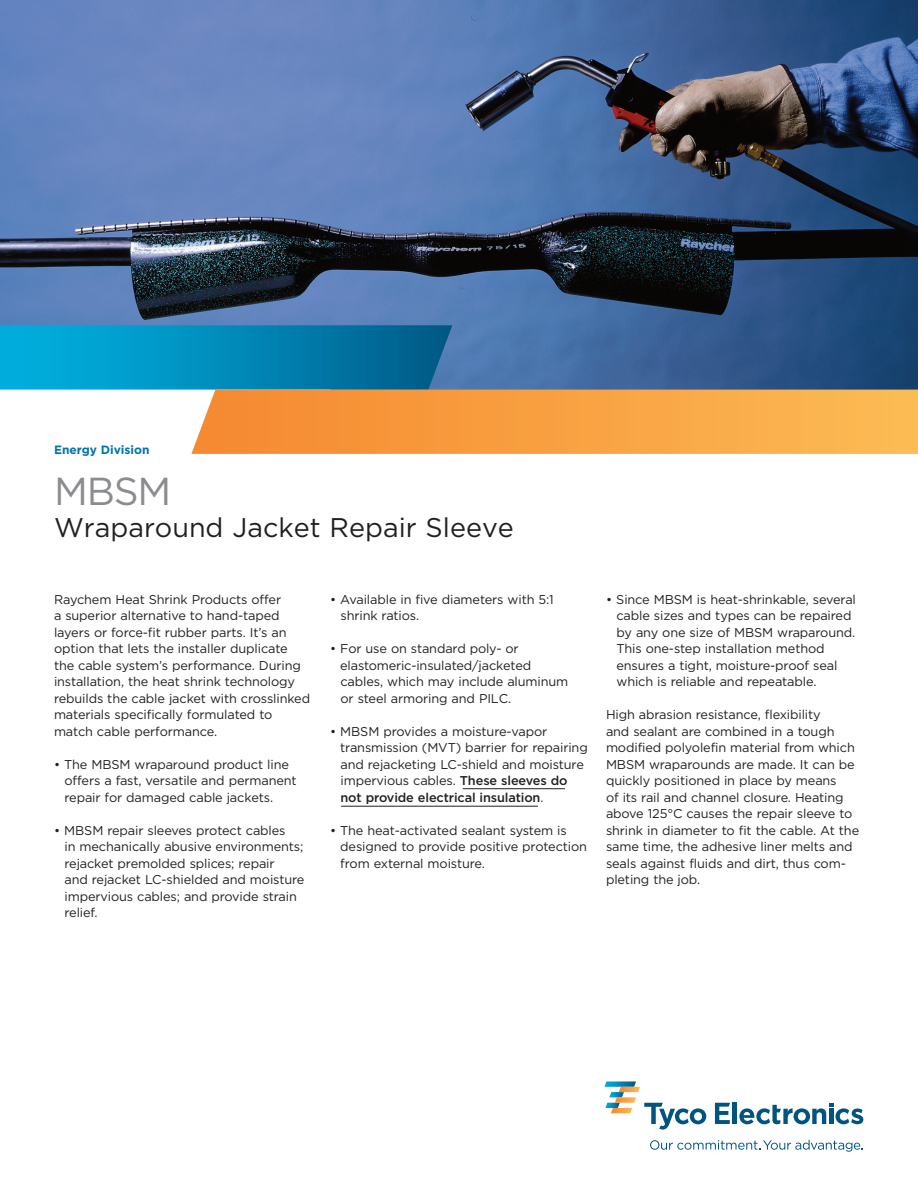
<style>
.page{position:relative;width:918px;height:1188px;background:#fff}
.page>*{position:absolute;margin:0;border:0;box-sizing:border-box;transform-origin:0 0}
._01_Headline{font:39px "Gotham";color:#8a8c8f}
._01_SubTitle{font:27px "Gotham";color:#231f20}
._02_Body_Copy_-_ligh{font:12.75px/16.5px "Gotham";letter-spacing:-.01em;color:#231f20}
._02_Body_Copy{font:12.75px/16.5px "Gotham";letter-spacing:-.01em;color:#231f20}
.t1{font:700 12px "Gotham";color:#0073ae}
.s1{font-weight:500}
</style>
<div class="page">
<img style="left:0;top:0;width:918px;height:390px">
<svg style="left:0;top:325px;width:452px;height:65px;background:#048ab8"></svg>
<svg style="left:191px;top:390px;width:727px;height:64px;background:#f8a345"></svg>
<svg style="left:715px;top:1103px;width:15px;height:21px"></svg>
<hr style="left:733px;top:1103px;width:4px;height:21px;background:#005480">
<svg style="left:739px;top:1103px;width:124px;height:21px"></svg>
<svg style="left:650px;top:1140px;width:213px;height:12px"></svg>
<svg style="left:604px;top:1081px;width:102px;height:49px"></svg>
<hr style="left:463px;top:788px;width:102px;height:1px;background:#231f20">
<hr style="left:341px;top:806px;width:197px;height:1px;background:#231f20">
<p class="t1" style="left:54px;top:443px;width:97px">Energy Division</p>
<p class="_01_Headline" style="left:54px;top:470px;width:119px">MBSM</p>
<p class="_01_SubTitle" style="left:54px;top:512px;width:461px">Wraparound Jacket Repair Sleeve</p>
<p class="_02_Body_Copy_-_ligh" style="left:54px;top:591px;width:229px">Raychem Heat Shrink Products offer</p>
<p class="_02_Body_Copy_-_ligh" style="left:54px;top:607px;width:227px">a superior alternative to hand-taped</p>
<p class="_02_Body_Copy_-_ligh" style="left:54px;top:624px;width:235px">layers or force-fit rubber parts. It’s an option that lets the installer duplicate</p>
<p class="_02_Body_Copy_-_ligh" style="left:54px;top:657px;width:258px">the cable system’s performance. During installation, the heat shrink technology rebuilds the cable jacket with crosslinked materials specifically formulated to</p>
<p class="_02_Body_Copy_-_ligh" style="left:54px;top:723px;width:165px">match cable performance.</p>
<p class="_02_Body_Copy" style="left:54px;top:756px;width:236px">• The MBSM wraparound product line</p>
<p class="_02_Body_Copy" style="left:65px;top:772px;width:234px">offers a fast, versatile and permanent repair for damaged cable jackets.</p>
<p class="_02_Body_Copy" style="left:54px;top:822px;width:233px">• MBSM repair sleeves protect cables</p>
<p class="_02_Body_Copy_-_ligh" style="left:65px;top:838px;width:240px">in mechanically abusive environments; rejacket premolded splices; repair</p>
<p class="_02_Body_Copy_-_ligh" style="left:65px;top:871px;width:241px">and rejacket LC-shielded and moisture</p>
<p class="_02_Body_Copy_-_ligh" style="left:65px;top:888px;width:234px">impervious cables; and provide strain</p>
<p class="_02_Body_Copy" style="left:65px;top:904px;width:35px">relief.</p>
<p class="_02_Body_Copy" style="left:330px;top:591px;width:225px">• Available in five diameters with 5:1</p>
<p class="_02_Body_Copy" style="left:341px;top:607px;width:80px">shrink ratios.</p>
<p class="_02_Body_Copy" style="left:340px;top:640px;width:192px;text-indent:-10px">• For use on standard poly- or elastomeric-insulated/jacketed</p>
<p class="_02_Body_Copy" style="left:341px;top:673px;width:229px">cables, which may include aluminum</p>
<p class="_02_Body_Copy" style="left:341px;top:690px;width:172px">or steel armoring and PILC.</p>
<p class="_02_Body_Copy" style="left:340px;top:723px;width:249px;text-indent:-10px">• MBSM provides a moisture-vapor transmission (MVT) barrier for repairing</p>
<p class="_02_Body_Copy" style="left:341px;top:756px;width:245px">and rejacketing LC-shield and moisture impervious cables. <span class="s1">These sleeves do not provide electrical insulation</span>.</p>
<p class="_02_Body_Copy" style="left:340px;top:822px;width:248px;text-indent:-10px">• The heat-activated sealant system is designed to provide positive protection from external moisture.</p>
<p class="_02_Body_Copy" style="left:606px;top:591px;width:251px;text-align:center">• Since MBSM is heat-shrinkable, several cable sizes and types can be repaired</p>
<p class="_02_Body_Copy" style="left:617px;top:624px;width:240px">by any one size of MBSM wraparound.<br>This one-step installation method ensures a tight, moisture-proof seal which is reliable and repeatable.</p>
<p class="_02_Body_Copy_-_ligh" style="left:606px;top:706px;width:216px">High abrasion resistance, flexibility</p>
<p class="_02_Body_Copy_-_ligh" style="left:606px;top:723px;width:255px">and sealant are combined in a tough modified polyolefin material from which MBSM wraparounds are made. It can be quickly positioned in place by means<br>of its rail and channel closure. Heating above 125°C causes the repair sleeve to shrink in diameter to fit the cable. At the same time, the adhesive liner melts and seals against fluids and dirt, thus com&shy;pleting the job.</p>
</div>
